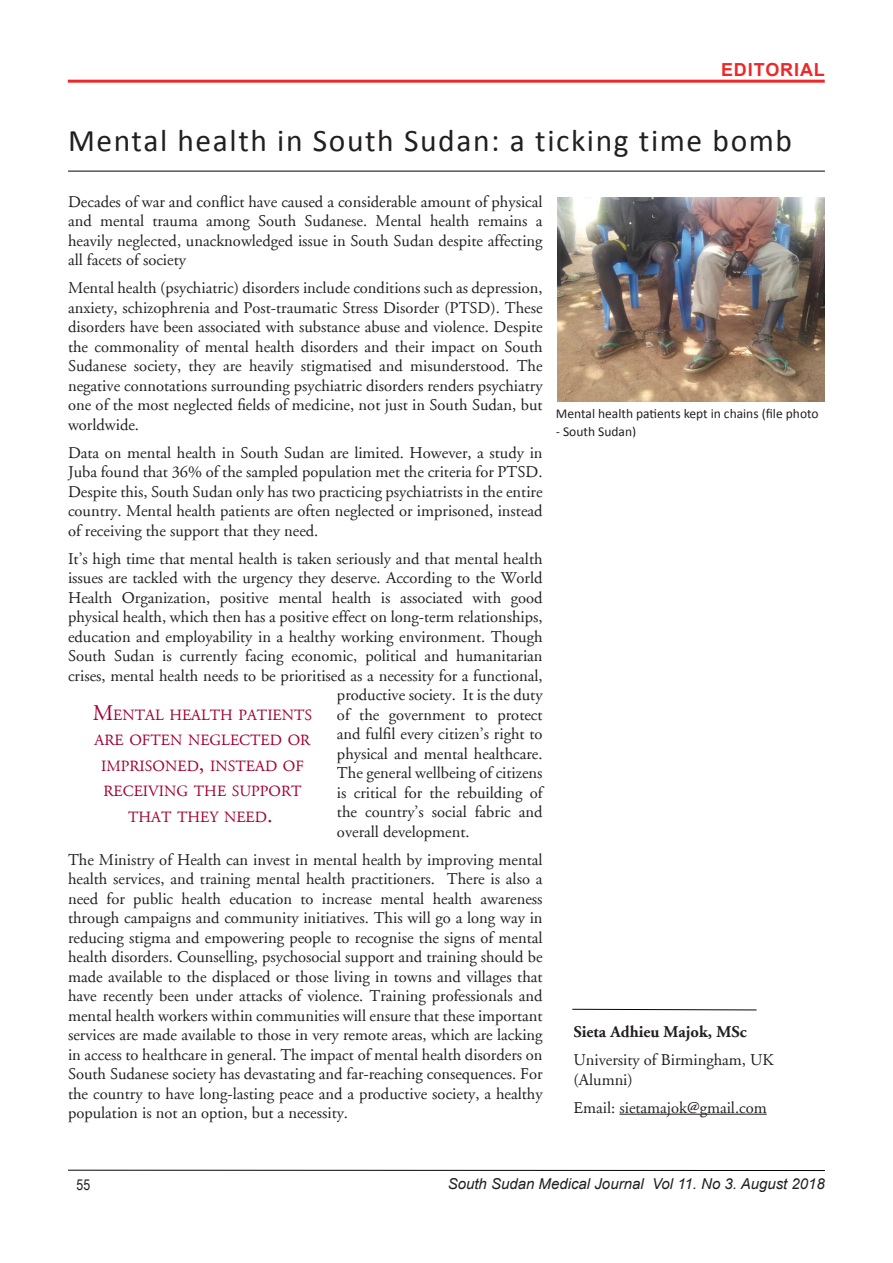
<style>
.page{position:relative;width:893px;height:1263px;background:#fff}
.page>*{position:absolute;margin:0;border:0;box-sizing:border-box;transform-origin:0 0}
.t1{font:31.5px "Calibri";letter-spacing:.05em;color:#231f20}
.t2{font:700 18px "Arial";letter-spacing:.05em;color:#ec292a}
.t3{font:16.5px/19.5px "Adobe Garamond";color:#231f20;text-align:justify}
.t4{font:700 16.5px "Adobe Garamond";color:#231f20}
.t5{font:15.75px/25.5px "Adobe Garamond";color:#a20133;text-align:center}
.t6{font:italic 15px "Arial";color:#231f20}
.t7{font:15px "Arial Narrow";color:#231f20}
.t8{font:13.5px "Calibri";color:#231f20}
.s1{font-size:22.5px}
</style>
<div class="page">
<hr style="left:68px;top:1170px;width:757px;height:1px;background:#040503">
<hr style="left:68px;top:80px;width:757px;height:3px;background:#ec292a">
<hr style="left:68px;top:171px;width:757px;height:1px;background:#040503">
<hr style="left:619px;top:1114px;width:148px;height:1px;background:#231f20">
<svg style="left:572px;top:1008px;width:185px;height:3px"></svg>
<img style="left:558px;top:198px;width:267px;height:203px">
<p class="t2" style="left:721px;top:58px;width:105px">EDITORIAL</p>
<h1 class="t1" style="left:68px;top:121px;width:726px">Mental health in South Sudan: a ticking time bomb</h1>
<p class="t3" style="left:68px;top:192px;width:476px">Decades of war and conflict have caused a considerable amount of physical and mental trauma among South Sudanese. Mental health remains a heavily neglected, unacknowledged issue in South Sudan despite affecting all facets of society</p>
<p class="t3" style="left:68px;top:278px;width:476px">Mental health (psychiatric) disorders include conditions such as depression, anxiety, schizophrenia and Post-traumatic Stress Disorder (PTSD). These disorders have been associated with substance abuse and violence. Despite the commonality of mental health disorders and their impact on South Sudanese society, they are heavily stigmatised and misunderstood. The negative connotations surrounding psychiatric disorders renders psychiatry one of the most neglected fields of medicine, not just in South Sudan, but worldwide.</p>
<p class="t3" style="left:68px;top:443px;width:476px">Data on mental health in South Sudan are limited. However, a study in Juba found that 36% of the sampled population met the criteria for PTSD.<br>Despite this, South Sudan only has two practicing psychiatrists in the entire country. Mental health patients are often neglected or imprisoned, instead of receiving the support that they need.</p>
<p class="t3" style="left:68px;top:549px;width:476px">It’s high time that mental health is taken seriously and that mental health</p>
<p class="t3" style="left:68px;top:569px;width:476px">issues are tackled with the urgency they deserve. According to the World</p>
<p class="t3" style="left:68px;top:588px;width:476px">Health Organization, positive mental health is associated with good</p>
<p class="t3" style="left:68px;top:608px;width:476px">physical health, which then has a positive effect on long-term relationships,</p>
<p class="t3" style="left:68px;top:627px;width:476px">education and employability in a healthy working environment. Though</p>
<p class="t3" style="left:68px;top:647px;width:476px">South Sudan is currently facing economic, political and humanitarian</p>
<p class="t3" style="left:68px;top:666px;width:476px">crises, mental health needs to be prioritised as a necessity for a functional,</p>
<p class="t3" style="left:337px;top:686px;width:207px">productive society. It is the duty</p>
<p class="t3" style="left:337px;top:705px;width:207px">of the government to protect</p>
<p class="t3" style="left:337px;top:725px;width:207px">and fulfil every citizen’s right to</p>
<p class="t3" style="left:337px;top:744px;width:207px">physical and mental healthcare.</p>
<p class="t3" style="left:337px;top:764px;width:207px">The general wellbeing of citizens</p>
<p class="t3" style="left:337px;top:783px;width:207px">is critical for the rebuilding of</p>
<p class="t3" style="left:337px;top:803px;width:207px">the country’s social fabric and</p>
<p class="t3" style="left:337px;top:822px;width:134px">overall development.</p>
<p class="t3" style="left:68px;top:850px;width:476px">The Ministry of Health can invest in mental health by improving mental health services, and training mental health practitioners. There is also a need for public health education to increase mental health awareness through campaigns and community initiatives. This will go a long way in reducing stigma and empowering people to recognise the signs of mental health disorders. Counselling, psychosocial support and training should be made available to the displaced or those living in towns and villages that have recently been under attacks of violence. Training professionals and mental health workers within communities will ensure that these important services are made available to those in very remote areas, which are lacking in access to healthcare in general. The impact of mental health disorders on South Sudanese society has devastating and far-reaching consequences. For the country to have long-lasting peace and a productive society, a healthy population is not an option, but a necessity.</p>
<p class="t8" style="left:556px;top:405px;width:264px">Mental health patients kept in chains (file photo</p>
<p class="t8" style="left:556px;top:423px;width:82px">- South Sudan)</p>
<p class="t5" style="left:93px;top:702px;width:221px"><span class="s1">M</span>ENTAL HEALTH PATIENTS<br>ARE OFTEN NEGLECTED OR<br>IMPRISONED<span class="s1">,</span> INSTEAD OF<br>RECEIVING THE SUPPORT<br>THAT THEY NEED<span class="s1">.</span></p>
<p class="t4" style="left:574px;top:1023px;width:175px">Sieta Adhieu Majok, MSc</p>
<p class="t3" style="left:574px;top:1051px;width:202px">University of Birmingham, UK (Alumni)</p>
<p class="t3" style="left:574px;top:1098px;width:195px">Email: sietamajok@gmail.com</p>
<p class="t7" style="left:76px;top:1174px;width:15px">55</p>
<p class="t6" style="left:448px;top:1174px;width:379px">South Sudan Medical Journal Vol 11. No 3. August 2018</p>
</div>
